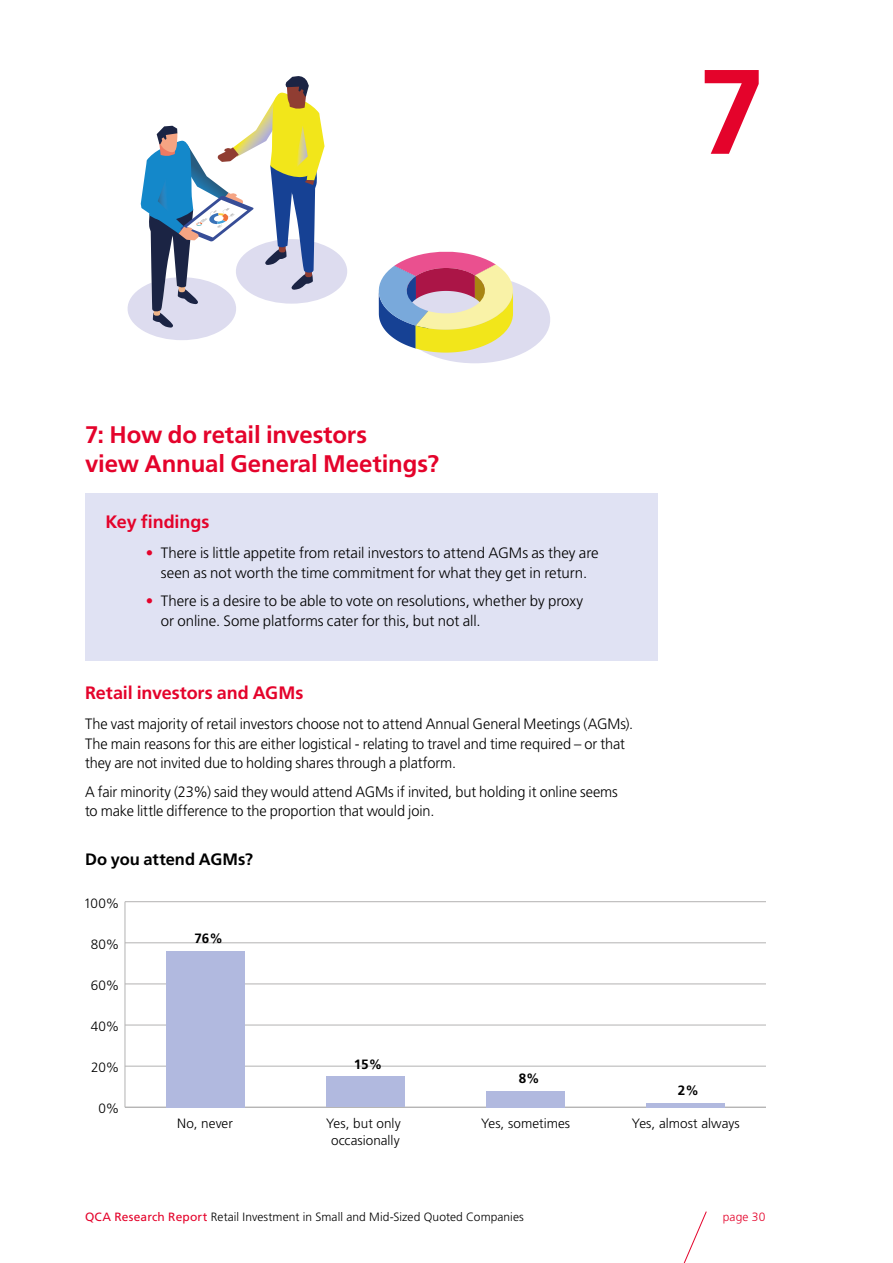
<style>
.page{position:relative;width:893px;height:1263px;background:#fff}
.page>*{position:absolute;margin:0;border:0;box-sizing:border-box;transform-origin:0 0}
.t1{font:700 120px "Frutiger LT Std";color:#e4032b}
.t2{font:700 24px/28.5px "Frutiger LT Std";letter-spacing:-.005em;color:#e4032b}
.t3{font:700 18px "Frutiger LT Std";letter-spacing:-.005em;color:#e4032b}
.t4{font:700 16.5px "Frutiger LT Std";letter-spacing:.005em;color:#000}
.t5{font:300 15px/19.5px "Frutiger LT Std";letter-spacing:-.005em;color:#000}
.t6{font:300 13.5px "Frutiger LT Std";letter-spacing:.005em;color:#000}
.t7{font:700 13.5px "Frutiger LT Std";color:#000}
.t8{font:300 12px "Frutiger LT Std";letter-spacing:.005em;color:#000}
.t9{font:300 12px "Frutiger LT Std";letter-spacing:.01em;color:#e4032b}
.s1{font-weight:700;color:#e4032b}
.s2{font-weight:400;color:#e4032b}
</style>
<div class="page">
<svg style="left:683px;top:1211px;width:24px;height:52px"></svg>
<div style="left:85px;top:493px;width:573px;height:168px;background:#e0e2f3"></div>
<hr style="left:125px;top:902px;width:1px;height:205px;background:#b3b2b2">
<hr style="left:125px;top:1107px;width:640px;height:1px;background:#b3b2b2">
<hr style="left:125px;top:1066px;width:640px;height:1px;background:#b3b2b2">
<hr style="left:125px;top:1025px;width:640px;height:1px;background:#b3b2b2">
<hr style="left:125px;top:984px;width:640px;height:1px;background:#b3b2b2">
<hr style="left:125px;top:942px;width:640px;height:1px;background:#b3b2b2">
<hr style="left:125px;top:901px;width:640px;height:1px;background:#b3b2b2">
<div style="left:166px;top:951px;width:78px;height:156px;background:#b1b9df"></div>
<div style="left:326px;top:1076px;width:79px;height:31px;background:#b1b9df"></div>
<div style="left:486px;top:1091px;width:79px;height:16px;background:#b1b9df"></div>
<hr style="left:647px;top:1103px;width:78px;height:4px;background:#b1b9df">
<svg style="left:127px;top:76px;width:220px;height:264px"></svg>
<svg style="left:378px;top:251px;width:172px;height:112px"></svg>
<h1 class="t1" style="left:699px;top:42px;width:68px">7</h1>
<h2 class="t2" style="left:85px;top:421px;width:356px">7: How do retail investors<br>view Annual General Meetings?</h2>
<p class="t3" style="left:106px;top:511px;width:105px">Key findings</p>
<p class="t5" style="left:146px;top:544px;width:454px;text-align:center"><span class="s1">•</span> There is little appetite from retail investors to attend AGMs as they are seen as not worth the time commitment for what they get in return.</p>
<p class="t5" style="left:161px;top:592px;width:424px;text-indent:-15px"><span class="s1">•</span> There is a desire to be able to vote on resolutions, whether by proxy or online. Some platforms cater for this, but not all.</p>
<p class="t3" style="left:85px;top:682px;width:220px">Retail investors and AGMs</p>
<p class="t5" style="left:85px;top:714px;width:550px">The vast majority of retail investors choose not to attend Annual General Meetings (AGMs).<br>The main reasons for this are either logistical - relating to travel and time required – or that they are not invited due to holding shares through a platform.</p>
<p class="t5" style="left:85px;top:782px;width:534px">A fair minority (23%) said they would attend AGMs if invited, but holding it online seems to make little difference to the proportion that would join.</p>
<p class="t4" style="left:85px;top:849px;width:170px">Do you attend AGMs?</p>
<p class="t6" style="left:84px;top:895px;width:37px">100%</p>
<p class="t6" style="left:91px;top:936px;width:30px">80%</p>
<p class="t6" style="left:91px;top:977px;width:30px">60%</p>
<p class="t6" style="left:91px;top:1018px;width:30px">40%</p>
<p class="t6" style="left:91px;top:1060px;width:30px">20%</p>
<p class="t6" style="left:99px;top:1101px;width:22px">0%</p>
<p class="t7" style="left:194px;top:931px;width:30px">76%</p>
<p class="t7" style="left:354px;top:1056px;width:30px">15%</p>
<p class="t7" style="left:519px;top:1070px;width:23px">8%</p>
<p class="t7" style="left:678px;top:1082px;width:23px">2%</p>
<p class="t6" style="left:177px;top:1116px;width:57px">No, never</p>
<p class="t6" style="left:326px;top:1116px;width:76px">Yes, but only</p>
<p class="t6" style="left:481px;top:1116px;width:91px">Yes, sometimes</p>
<p class="t6" style="left:632px;top:1116px;width:109px">Yes, almost always</p>
<p class="t6" style="left:331px;top:1132px;width:70px">occasionally</p>
<p class="t8" style="left:85px;top:1210px;width:440px"><span class="s2">QCA Research Report</span> Retail Investment in Small and Mid-Sized Quoted Companies</p>
<p class="t9" style="left:723px;top:1210px;width:44px">page 30</p>
</div>
